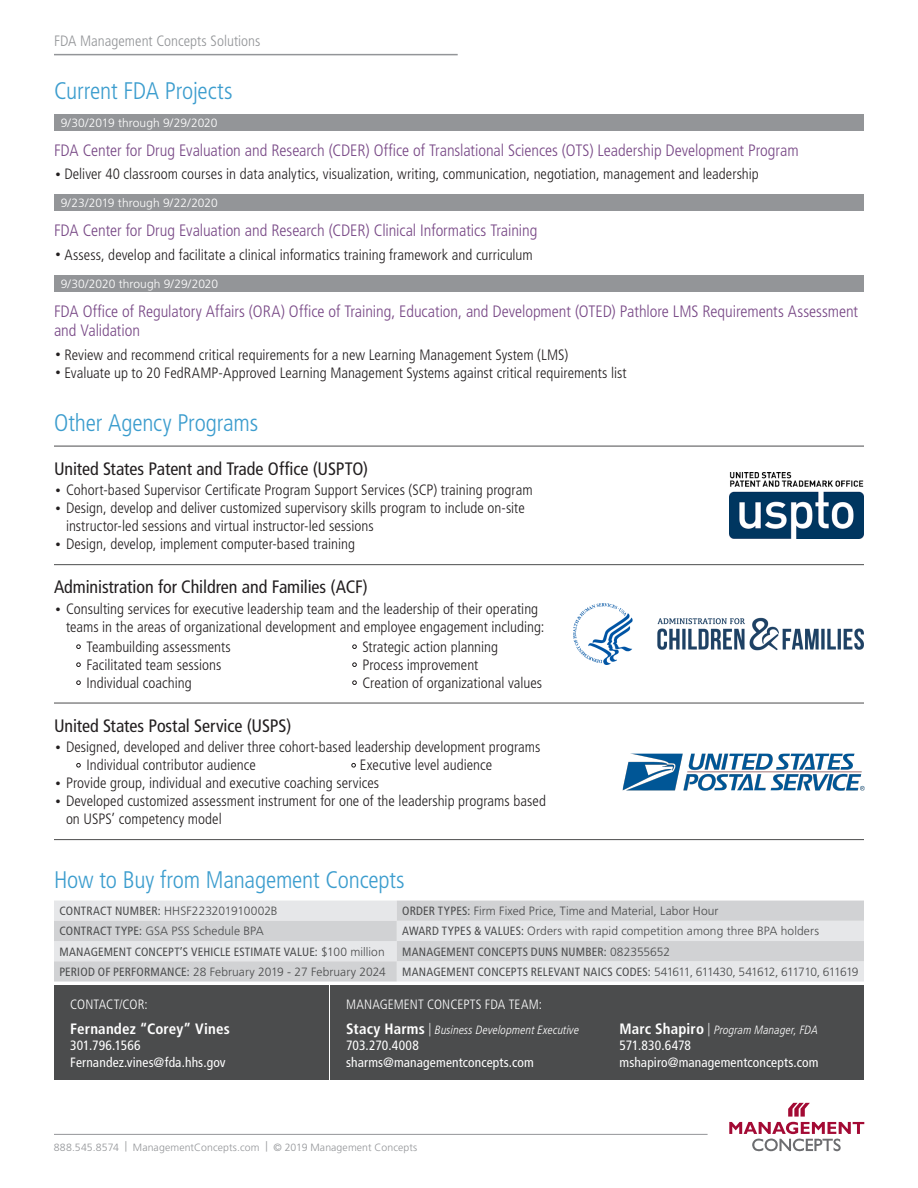
<style>
.page{position:relative;width:918px;height:1188px;background:#fff}
.page>*{position:absolute;margin:0;border:0;box-sizing:border-box;transform-origin:0 0}
.t1{font:300 condensed 24px "Frutiger LT Pro";letter-spacing:-.01em;color:#3c9dce}
.Subhead{font:condensed 18px "Frutiger LT Pro";letter-spacing:-.005em;color:#231f20}
.Subhead-2{font:300 condensed 16.5px/19.8px "Frutiger LT Pro";letter-spacing:-.005em;color:#784886}
.Body_Bullets{font:300 condensed 15px/18px "Frutiger LT Pro";color:#231f20}
.Secondary_Page_Heade{font:300 condensed 15px "Frutiger LT Pro";color:#939598}
.Body{font:700 condensed 15px "Frutiger LT Pro";letter-spacing:.01em;color:#fff}
.Body-2{font:condensed 13.5px "Frutiger LT Pro";letter-spacing:.01em;color:#fff}
.Subhead-3{font:300 condensed 13.5px "Frutiger LT Pro";letter-spacing:.01em;color:#fff}
.Body-3{font:300 12px "Frutiger LT Pro";letter-spacing:.005em;color:#4b4c4d}
.Body-4{font:condensed 12px "Frutiger LT Pro";letter-spacing:.015em;color:#4b4c4d}
.Line{font:300 12px "Frutiger LT Pro";color:#fff}
.Body-5{font:italic 300 condensed 12px "Frutiger LT Pro";letter-spacing:.01em;color:#fff}
.t2{font:300 10.5px "Frutiger LT Pro";letter-spacing:.01em;color:#939598}
.s1{font-size:10.5px}
.s2{font-weight:400;font-stretch:condensed}
.s3{font-weight:300;font-stretch:normal}
.s4{font-weight:700;font-style:normal;font-size:15px}
.s5{font-style:normal;font-size:13.5px}
</style>
<div class="page">
<div style="left:54px;top:114px;width:810px;height:16px;background:#939598"></div>
<div style="left:54px;top:195px;width:810px;height:16px;background:#939598"></div>
<div style="left:54px;top:275px;width:810px;height:16px;background:#939598"></div>
<svg style="left:76px;top:763px;width:5px;height:4px"></svg>
<svg style="left:351px;top:763px;width:5px;height:4px"></svg>
<img style="left:573px;top:603px;width:291px;height:62px">
<img style="left:730px;top:472px;width:134px;height:67px">
<svg style="left:76px;top:644px;width:5px;height:5px"></svg>
<svg style="left:76px;top:662px;width:5px;height:5px"></svg>
<svg style="left:76px;top:680px;width:5px;height:5px"></svg>
<svg style="left:352px;top:644px;width:5px;height:5px"></svg>
<svg style="left:352px;top:662px;width:5px;height:5px"></svg>
<svg style="left:352px;top:680px;width:5px;height:5px"></svg>
<hr style="left:54px;top:446px;width:810px;height:1px;background:#4b4c4d">
<hr style="left:54px;top:564px;width:810px;height:1px;background:#4b4c4d">
<hr style="left:54px;top:703px;width:810px;height:1px;background:#4b4c4d">
<hr style="left:54px;top:839px;width:810px;height:1px;background:#4b4c4d">
<img style="left:622px;top:753px;width:243px;height:38px">
<svg style="left:54px;top:901px;width:810px;height:81px;background:#dbdcde"></svg>
<div style="left:330px;top:986px;width:534px;height:94px;background:#4b4c4d"></div>
<div style="left:54px;top:986px;width:274px;height:94px;background:#4b4c4d"></div>
<svg style="left:729px;top:1103px;width:135px;height:48px"></svg>
<hr style="left:54px;top:1134px;width:654px;height:1px;background:#939598">
<hr style="left:54px;top:54px;width:404px;height:1px;background:#939598">
<p class="Secondary_Page_Heade" style="left:54px;top:33px;width:208px">FDA Management Concepts Solutions</p>
<p class="t1" style="left:54px;top:77px;width:180px">Current FDA Projects</p>
<p class="Line" style="left:61px;top:116px;width:158px">9/30/2019 through 9/29/2020</p>
<p class="Subhead-2" style="left:54px;top:140px;width:746px">FDA Center for Drug Evaluation and Research (CDER) Office of Translational Sciences (OTS) Leadership Development Program</p>
<p class="Body_Bullets" style="left:56px;top:165px;width:705px"><span class="s1">•</span> Deliver 40 classroom courses in data analytics, visualization, writing, communication, negotiation, management and leadership</p>
<p class="Line" style="left:61px;top:196px;width:159px">9/23/2019 through 9/22/2020</p>
<p class="Subhead-2" style="left:54px;top:221px;width:485px">FDA Center for Drug Evaluation and Research (CDER) Clinical Informatics Training</p>
<p class="Body_Bullets" style="left:56px;top:245px;width:479px"><span class="s1">•</span> Assess, develop and facilitate a clinical informatics training framework and curriculum</p>
<p class="Line" style="left:61px;top:277px;width:159px">9/30/2020 through 9/29/2020</p>
<p class="Subhead-2" style="left:54px;top:301px;width:806px">FDA Office of Regulatory Affairs (ORA) Office of Training, Education, and Development (OTED) Pathlore LMS Requirements Assessment and Validation</p>
<p class="Body_Bullets" style="left:56px;top:346px;width:514px"><span class="s1">•</span> Review and recommend critical requirements for a new Learning Management System (LMS)</p>
<p class="Body_Bullets" style="left:56px;top:364px;width:573px"><span class="s1">•</span> Evaluate up to 20 FedRAMP-Approved Learning Management Systems against critical requirements list</p>
<p class="t1" style="left:54px;top:409px;width:206px">Other Agency Programs</p>
<p class="Subhead" style="left:54px;top:458px;width:316px">United States Patent and Trade Office (USPTO)</p>
<p class="Body_Bullets" style="left:56px;top:481px;width:479px"><span class="s1">•</span> Cohort-based Supervisor Certificate Program Support Services (SCP) training program</p>
<p class="Body_Bullets" style="left:66px;top:499px;width:460px;text-indent:-10px"><span class="s1">•</span> Design, develop and deliver customized supervisory skills program to include on-site instructor-led sessions and virtual instructor-led sessions</p>
<p class="Body_Bullets" style="left:56px;top:535px;width:301px"><span class="s1">•</span> Design, develop, implement computer-based training</p>
<p class="Subhead" style="left:54px;top:577px;width:315px">Administration for Children and Families (ACF)</p>
<p class="Body_Bullets" style="left:66px;top:600px;width:480px;text-indent:-10px"><span class="s1">•</span> Consulting services for executive leadership team and the leadership of their operating teams in the areas of organizational development and employee engagement including:</p>
<p class="Body_Bullets" style="left:362px;top:638px;width:137px">Strategic action planning</p>
<p class="Body_Bullets" style="left:362px;top:656px;width:118px">Process improvement</p>
<p class="Body_Bullets" style="left:362px;top:674px;width:181px">Creation of organizational values</p>
<p class="Body_Bullets" style="left:86px;top:638px;width:146px">Teambuilding assessments</p>
<p class="Body_Bullets" style="left:86px;top:656px;width:136px">Facilitated team sessions</p>
<p class="Body_Bullets" style="left:86px;top:674px;width:107px">Individual coaching</p>
<p class="Subhead" style="left:54px;top:715px;width:239px">United States Postal Service (USPS)</p>
<p class="Body_Bullets" style="left:56px;top:738px;width:486px"><span class="s1">•</span> Designed, developed and deliver three cohort-based leadership development programs</p>
<p class="Body_Bullets" style="left:86px;top:756px;width:171px">Individual contributor audience</p>
<p class="Body_Bullets" style="left:360px;top:756px;width:134px">Executive level audience</p>
<p class="Body_Bullets" style="left:56px;top:774px;width:325px"><span class="s1">•</span> Provide group, individual and executive coaching services</p>
<p class="Body_Bullets" style="left:66px;top:792px;width:482px;text-indent:-10px"><span class="s1">•</span> Developed customized assessment instrument for one of the leadership programs based on USPS’ competency model</p>
<p class="t1" style="left:54px;top:866px;width:352px">How to Buy from Management Concepts</p>
<p class="Body-3" style="left:59px;top:904px;width:220px"><span class="s2">CONTRACT NUMBER:</span> HHSF223201910002B</p>
<p class="Body-3" style="left:402px;top:904px;width:318px"><span class="s2">ORDER TYPES:</span> Firm Fixed Price, Time and Material, Labor Hour</p>
<p class="Body-3" style="left:59px;top:924px;width:206px"><span class="s2">CONTRACT TYPE:</span> GSA PSS Schedule BPA</p>
<p class="Body-3" style="left:402px;top:924px;width:418px"><span class="s2">AWARD TYPES &amp; VALUES:</span> Orders with rapid competition among three BPA holders</p>
<p class="Body-4" style="left:59px;top:945px;width:327px">MANAGEMENT CONCEPT’S VEHICLE ESTIMATE VALUE: <span class="s3">$100 million</span></p>
<p class="Body-4" style="left:402px;top:945px;width:269px">MANAGEMENT CONCEPTS DUNS NUMBER: <span class="s3">082355652</span></p>
<p class="Body-3" style="left:59px;top:965px;width:328px"><span class="s2">PERIOD OF PERFORMANCE:</span> 28 February 2019 - 27 February 2024</p>
<p class="Body-4" style="left:402px;top:965px;width:458px">MANAGEMENT CONCEPTS RELEVANT NAICS CODES: <span class="s3">541611, 611430, 541612, 611710, 611619</span></p>
<p class="Subhead-3" style="left:346px;top:997px;width:197px">MANAGEMENT CONCEPTS FDA TEAM:</p>
<p class="Body-5" style="left:346px;top:1023px;width:234px"><span class="s4">Stacy Harms</span> <span class="s5">|</span> Business Development Executive</p>
<p class="Body-2" style="left:346px;top:1038px;width:74px">703.270.4008</p>
<p class="Body-2" style="left:346px;top:1054px;width:189px">sharms@managementconcepts.com</p>
<p class="Subhead-3" style="left:70px;top:997px;width:79px">CONTACT/COR:</p>
<p class="Body" style="left:70px;top:1020px;width:161px">Fernandez “Corey” Vines</p>
<p class="Body-2" style="left:70px;top:1038px;width:72px">301.796.1566</p>
<p class="Body-2" style="left:70px;top:1054px;width:157px">Fernandez.vines@fda.hhs.gov</p>
<p class="Body-5" style="left:620px;top:1023px;width:200px"><span class="s4">Marc Shapiro</span> <span class="s5">|</span> Program Manager, FDA</p>
<p class="Body-2" style="left:620px;top:1038px;width:73px">571.830.6478</p>
<p class="Body-2" style="left:620px;top:1054px;width:201px">mshapiro@managementconcepts.com</p>
<p class="t2" style="left:54px;top:1141px;width:365px">888.545.8574 | ManagementConcepts.com | © 2019 Management Concepts</p>
</div>
